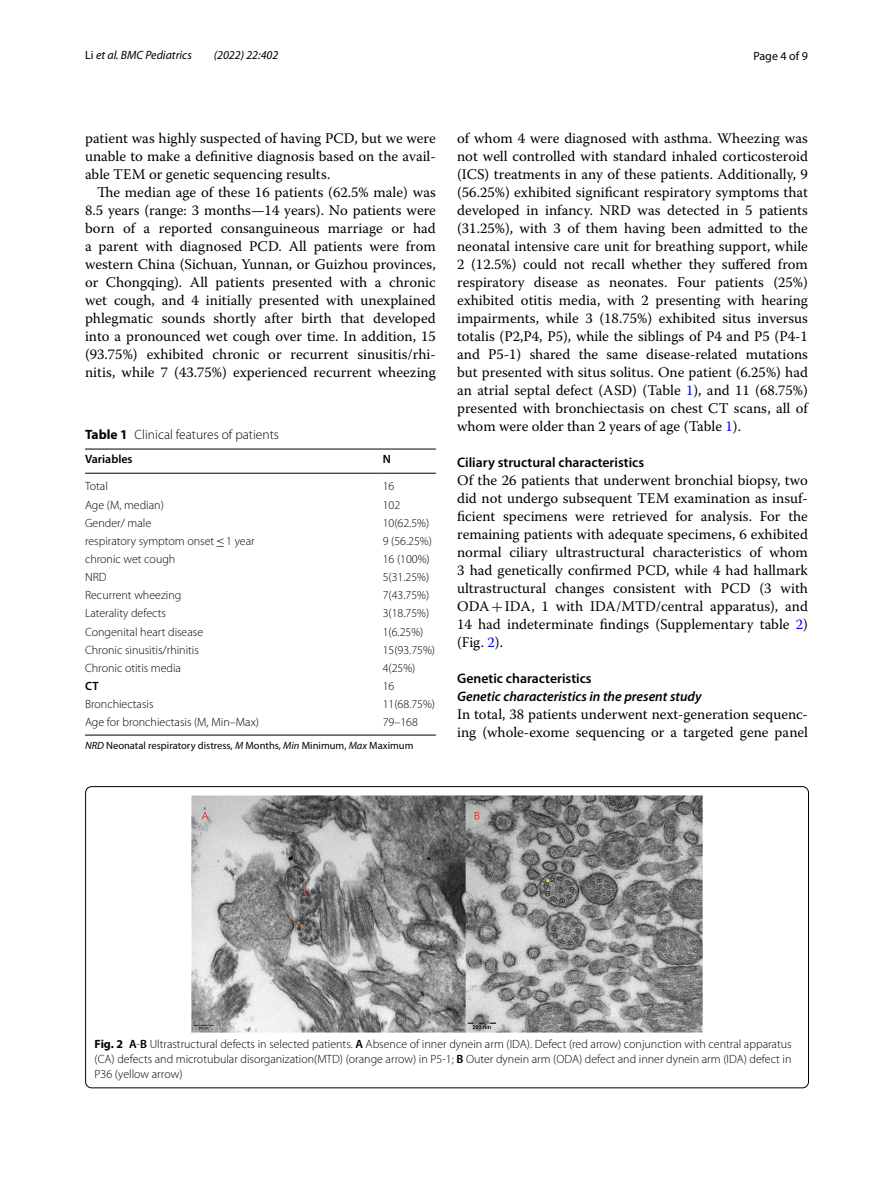
<style>
.page{position:relative;width:893px;height:1187px;background:#fff}
.page>*{position:absolute;margin:0;border:0;box-sizing:border-box;transform-origin:0 0}
.t1{font:14.7px/18px "Warnock Pro";color:#000;text-align:justify}
.t2{font:600 13.8px "Myriad Pro";color:#000}
.t3{font:italic 600 13.8px "Myriad Pro";color:#000}
.t4{font:300 13.5px "Myriad Pro";color:#000}
.t5{font:300 12px/15px "Myriad Pro";color:#000;text-align:justify}
.t6{font:italic 12px "Myriad Pro";color:#000}
.t7{font:600 12px "Myriad Pro";color:#000}
.t8{font:12px "Myriad Pro";color:#000}
.t9{font:10.5px "Myriad Pro";color:#000}
.s1{font-style:normal}
.s2{font-weight:700}
.s3{font-family:"MTSY";font-weight:400}
.s4{font-style:italic}
.s5{color:#00f}
.s6{font-family:"MTSY"}
.s7{font-weight:600}
</style>
<div class="page">
<hr style="left:85px;top:449px;width:298px;height:1px;background:#000">
<hr style="left:85px;top:473px;width:298px;height:1px;background:#000">
<hr style="left:383px;top:449px;width:53px;height:1px;background:#000">
<hr style="left:383px;top:473px;width:53px;height:1px;background:#000">
<hr style="left:85px;top:734px;width:298px;height:1px;background:#000">
<hr style="left:383px;top:734px;width:53px;height:1px;background:#000">
<img style="left:192px;top:795px;width:510px;height:237px">
<p class="t6" style="left:85px;top:48px;width:108px"><span class="s1">Li</span> et al. BMC Pediatrics</p>
<p class="t6" style="left:214px;top:48px;width:66px">(2022) 22:402</p>
<p class="t8" style="left:753px;top:48px;width:56px">Page 4 of 9</p>
<p class="t1" style="left:85px;top:128px;width:352px">patient was highly suspected of having PCD, but we were unable to make a definitive diagnosis based on the avail&shy;able TEM or genetic sequencing results.</p>
<p class="t1" style="left:85px;top:182px;width:352px;text-indent:12px">The median age of these 16 patients (62.5% male) was 8.5 years (range: 3 months—14 years). No patients were born of a reported consanguineous marriage or had a parent with diagnosed PCD. All patients were from western China (Sichuan, Yunnan, or Guizhou provinces, or Chongqing). All patients presented with a chronic wet cough, and 4 initially presented with unexplained phlegmatic sounds shortly after birth that developed into a pronounced wet cough over time. In addition, 15 (93.75%) exhibited chronic or recurrent sinusitis/rhi&shy;nitis, while 7 (43.75%) experienced recurrent wheezing</p>
<p class="t4" style="left:85px;top:427px;width:195px"><span class="s2">Table 1</span> Clinical features of patients</p>
<p class="t7" style="left:85px;top:452px;width:49px">Variables</p>
<p class="t7" style="left:383px;top:452px;width:10px">N</p>
<p class="t5" style="left:85px;top:479px;width:24px">Total</p>
<p class="t5" style="left:383px;top:479px;width:13px">16</p>
<p class="t5" style="left:85px;top:497px;width:80px">Age (M, median)</p>
<p class="t5" style="left:383px;top:497px;width:19px">102</p>
<p class="t5" style="left:85px;top:515px;width:68px">Gender/ male</p>
<p class="t5" style="left:383px;top:515px;width:48px">10(62.5%)</p>
<p class="t5" style="left:85px;top:533px;width:171px">respiratory symptom onset<span class="s3">≤</span>1 year</p>
<p class="t5" style="left:383px;top:533px;width:51px">9 (56.25%)</p>
<p class="t5" style="left:85px;top:551px;width:92px">chronic wet cough</p>
<p class="t5" style="left:383px;top:551px;width:49px">16 (100%)</p>
<p class="t5" style="left:85px;top:570px;width:23px">NRD</p>
<p class="t5" style="left:383px;top:570px;width:48px">5(31.25%)</p>
<p class="t5" style="left:85px;top:588px;width:98px">Recurrent wheezing</p>
<p class="t5" style="left:383px;top:588px;width:48px">7(43.75%)</p>
<p class="t5" style="left:85px;top:606px;width:82px">Laterality defects</p>
<p class="t5" style="left:383px;top:606px;width:48px">3(18.75%)</p>
<p class="t5" style="left:85px;top:624px;width:120px">Congenital heart disease</p>
<p class="t5" style="left:383px;top:624px;width:42px">1(6.25%)</p>
<p class="t5" style="left:85px;top:642px;width:115px">Chronic sinusitis/rhinitis</p>
<p class="t5" style="left:383px;top:642px;width:54px">15(93.75%)</p>
<p class="t5" style="left:85px;top:660px;width:98px">Chronic otitis media</p>
<p class="t5" style="left:383px;top:660px;width:34px">4(25%)</p>
<p class="t7" style="left:85px;top:678px;width:15px">CT</p>
<p class="t5" style="left:383px;top:678px;width:13px">16</p>
<p class="t5" style="left:85px;top:697px;width:70px">Bronchiectasis</p>
<p class="t5" style="left:383px;top:697px;width:54px">11(68.75%)</p>
<p class="t5" style="left:85px;top:715px;width:175px">Age for bronchiectasis (M, Min–Max)</p>
<p class="t5" style="left:383px;top:715px;width:37px">79–168</p>
<p class="t9" style="left:85px;top:739px;width:330px"><span class="s4">NRD</span> Neonatal respiratory distress, <span class="s4">M</span> Months, <span class="s4">Min</span> Minimum, <span class="s4">Max</span> Maximum</p>
<p class="t1" style="left:457px;top:128px;width:352px">of whom 4 were diagnosed with asthma. Wheezing was not well controlled with standard inhaled corticosteroid (ICS) treatments in any of these patients. Additionally, 9 (56.25%) exhibited significant respiratory symptoms that developed in infancy. NRD was detected in 5 patients (31.25%), with 3 of them having been admitted to the neonatal intensive care unit for breathing support, while 2 (12.5%) could not recall whether they suffered from respiratory disease as neonates. Four patients (25%) exhibited otitis media, with 2 presenting with hearing impairments, while 3 (18.75%) exhibited situs inversus totalis (P2,P4, P5), while the siblings of P4 and P5 (P4-1 and P5-1) shared the same disease-related mutations but presented with situs solitus. One patient (6.25%) had an atrial septal defect (ASD) (Table <span class="s5">1</span>), and 11 (68.75%) presented with bronchiectasis on chest CT scans, all of whom were older than 2 years of age (Table <span class="s5">1</span>).</p>
<p class="t2" style="left:457px;top:453px;width:189px">Ciliary structural characteristics</p>
<p class="t1" style="left:457px;top:470px;width:352px">Of the 26 patients that underwent bronchial biopsy, two did not undergo subsequent TEM examination as insuf&shy;ficient specimens were retrieved for analysis. For the remaining patients with adequate specimens, 6 exhibited normal ciliary ultrastructural characteristics of whom 3 had genetically confirmed PCD, while 4 had hallmark ultrastructural changes consistent with PCD (3 with ODA<span class="s6">+</span>IDA, 1 with IDA/MTD/central apparatus), and 14 had indeterminate findings (Supplementary table <span class="s5">2</span>) (Fig. <span class="s5">2</span>).</p>
<p class="t2" style="left:457px;top:669px;width:136px">Genetic characteristics</p>
<p class="t3" style="left:457px;top:687px;width:246px">Genetic characteristics in the present study</p>
<p class="t1" style="left:457px;top:704px;width:352px">In total, 38 patients underwent next-generation sequenc&shy;ing (whole-exome sequencing or a targeted gene panel</p>
<p class="t5" style="left:95px;top:1036px;width:698px"><span class="s2">Fig. 2</span> <span class="s7">A</span>-<span class="s7">B</span> Ultrastructural defects in selected patients. <span class="s7">A</span> Absence of inner dynein arm (IDA). Defect (red arrow) conjunction with central apparatus (CA) defects and microtubular disorganization(MTD) (orange arrow) in P5-1; <span class="s7">B</span> Outer dynein arm (ODA) defect and inner dynein arm (IDA) defect in P36 (yellow arrow)</p>
</div>
